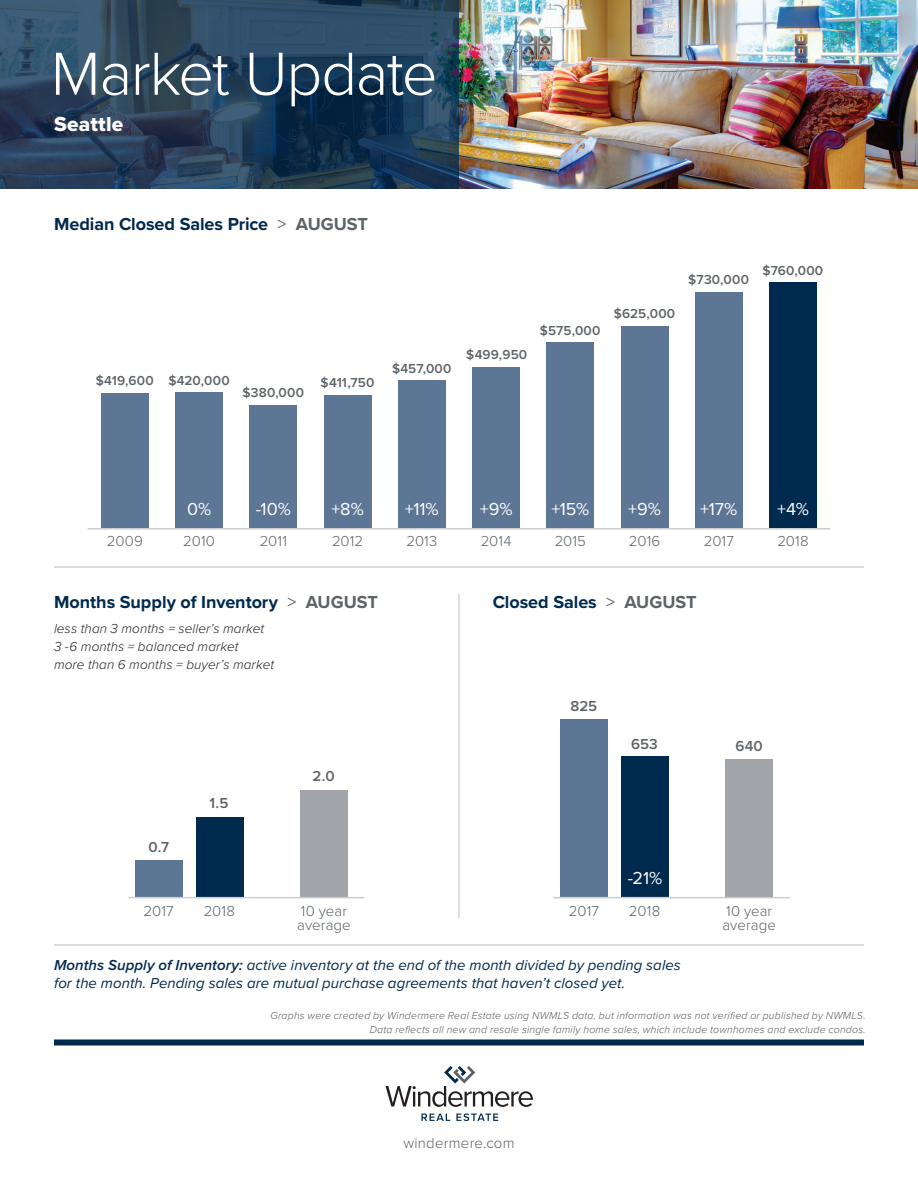
<style>
.page{position:relative;width:918px;height:1188px;background:#fff}
.page>*{position:absolute;margin:0;border:0;box-sizing:border-box;transform-origin:0 0}
.t1{font:300 63px "Proxima Nova";letter-spacing:-.025em;color:#fff}
.t2{font:21px "Proxima Nova Extrabld";letter-spacing:.01em;color:#fff}
.t3{font:700 18px "Proxima Nova";letter-spacing:-.005em;color:#00294e}
.t4{font:18px "Proxima Nova";color:#fff}
.t5{font:italic 15px/18px "Proxima Nova";letter-spacing:.005em;color:#00294e}
.t6{font:300 15px/13.5px "Proxima Nova";letter-spacing:.01em;color:#5e6367}
.t7{font:600 15px "Proxima Nova";letter-spacing:.005em;color:#5e6367}
.t8{font:italic 300 13.5px/18px "Proxima Nova";letter-spacing:.005em;color:#231f20}
.t9{font:600 13.5px "Proxima Nova";letter-spacing:.015em;color:#5e6367}
.t10{font:italic 300 10.5px/13.5px "Proxima Nova";letter-spacing:.02em;color:#57585a;text-align:right}
.s1{font-weight:400;color:#5e6367}
.s2{color:#5e6367}
.s3{font-weight:600}
</style>
<div class="page">
<img style="left:459px;top:0;width:459px;height:189px">
<svg style="left:0;top:0;width:459px;height:189px;background:#25415b"></svg>
<hr style="left:458px;top:594px;width:2px;height:324px;background:#d1d2d4">
<hr style="left:54px;top:566px;width:810px;height:2px;background:#d1d2d4">
<div style="left:101px;top:393px;width:47px;height:136px;background:#5d7696"></div>
<div style="left:135px;top:860px;width:47px;height:38px;background:#5d7696"></div>
<div style="left:176px;top:393px;width:47px;height:136px;background:#5d7696"></div>
<div style="left:250px;top:406px;width:47px;height:123px;background:#5d7696"></div>
<div style="left:324px;top:395px;width:47px;height:134px;background:#5d7696"></div>
<div style="left:398px;top:381px;width:48px;height:148px;background:#5d7696"></div>
<div style="left:472px;top:367px;width:48px;height:162px;background:#5d7696"></div>
<div style="left:547px;top:343px;width:47px;height:186px;background:#5d7696"></div>
<div style="left:621px;top:326px;width:47px;height:203px;background:#5d7696"></div>
<div style="left:695px;top:292px;width:47px;height:237px;background:#5d7696"></div>
<div style="left:770px;top:283px;width:47px;height:246px;background:#00294e"></div>
<hr style="left:88px;top:528px;width:742px;height:2px;background:#cbcdd0">
<div style="left:196px;top:817px;width:47px;height:81px;background:#00294e"></div>
<div style="left:300px;top:790px;width:47px;height:108px;background:#a1a5a9"></div>
<div style="left:560px;top:720px;width:48px;height:178px;background:#5d7696"></div>
<div style="left:621px;top:757px;width:48px;height:141px;background:#00294e"></div>
<div style="left:725px;top:760px;width:48px;height:138px;background:#a1a5a9"></div>
<hr style="left:54px;top:944px;width:810px;height:2px;background:#d1d2d4">
<div style="left:54px;top:1040px;width:810px;height:6px;background:#00294e"></div>
<hr style="left:128px;top:897px;width:236px;height:1px;background:#cbcdd0">
<hr style="left:554px;top:897px;width:236px;height:1px;background:#cbcdd0">
<svg style="left:421px;top:1114px;width:29px;height:7px"></svg>
<svg style="left:456px;top:1113px;width:42px;height:8px"></svg>
<svg style="left:386px;top:1066px;width:147px;height:41px"></svg>
<h1 class="t1" style="left:51px;top:27px;width:388px">Market Update</h1>
<h2 class="t2" style="left:54px;top:109px;width:71px">Seattle</h2>
<h3 class="t3" style="left:54px;top:211px;width:316px">Median Closed Sales Price <span class="s1">&gt;</span> <span class="s2">AUGUST</span></h3>
<p class="t9" style="left:96px;top:370px;width:135px">$419,600 $420,000</p>
<p class="t9" style="left:242px;top:382px;width:63px">$380,000</p>
<p class="t9" style="left:321px;top:373px;width:55px">$411,750</p>
<p class="t9" style="left:392px;top:358px;width:61px">$457,000</p>
<p class="t9" style="left:466px;top:344px;width:62px">$499,950</p>
<p class="t9" style="left:540px;top:320px;width:62px">$575,000</p>
<p class="t9" style="left:614px;top:304px;width:63px">$625,000</p>
<p class="t9" style="left:688px;top:269px;width:62px">$730,000</p>
<p class="t9" style="left:763px;top:260px;width:62px">$760,000</p>
<h3 class="t4" style="left:187px;top:496px;width:26px">0%</h3>
<h3 class="t4" style="left:256px;top:496px;width:37px">-10%</h3>
<h3 class="t4" style="left:331px;top:496px;width:34px">+8%</h3>
<h3 class="t4" style="left:405px;top:496px;width:35px">+11%</h3>
<h3 class="t4" style="left:480px;top:496px;width:34px">+9%</h3>
<h3 class="t4" style="left:551px;top:496px;width:40px">+15%</h3>
<h3 class="t4" style="left:628px;top:496px;width:34px">+9%</h3>
<h3 class="t4" style="left:700px;top:496px;width:39px">+17%</h3>
<h3 class="t4" style="left:777px;top:496px;width:33px">+4%</h3>
<h3 class="t6" style="left:107px;top:533px;width:37px">2009</h3>
<h3 class="t6" style="left:183px;top:533px;width:33px">2010</h3>
<h3 class="t6" style="left:260px;top:533px;width:29px">2011</h3>
<h3 class="t6" style="left:332px;top:533px;width:33px">2012</h3>
<h3 class="t6" style="left:406px;top:533px;width:32px">2013</h3>
<h3 class="t6" style="left:481px;top:533px;width:32px">2014</h3>
<h3 class="t6" style="left:555px;top:533px;width:33px">2015</h3>
<h3 class="t6" style="left:629px;top:533px;width:33px">2016</h3>
<h3 class="t6" style="left:704px;top:533px;width:32px">2017</h3>
<h3 class="t6" style="left:777px;top:533px;width:33px">2018</h3>
<h3 class="t3" style="left:54px;top:589px;width:325px">Months Supply of Inventory <span class="s1">&gt;</span> <span class="s2">AUGUST</span></h3>
<h3 class="t3" style="left:493px;top:589px;width:205px">Closed Sales <span class="s1">&gt;</span> <span class="s2">AUGUST</span></h3>
<p class="t8" style="left:54px;top:619px;width:222px">less than 3 months = seller’s market<br>3 -6 months = balanced market<br>more than 6 months = buyer’s market</p>
<h3 class="t7" style="left:149px;top:836px;width:22px">0.7</h3>
<h3 class="t7" style="left:210px;top:792px;width:20px">1.5</h3>
<h3 class="t7" style="left:313px;top:765px;width:24px">2.0</h3>
<h3 class="t7" style="left:570px;top:695px;width:28px">825</h3>
<h3 class="t7" style="left:631px;top:732px;width:28px">653</h3>
<h3 class="t7" style="left:735px;top:735px;width:29px">640</h3>
<h3 class="t4" style="left:628px;top:865px;width:36px">-21%</h3>
<h3 class="t6" style="left:144px;top:904px;width:32px">2017</h3>
<h3 class="t6" style="left:204px;top:904px;width:33px">2018</h3>
<h3 class="t6" style="left:297px;top:904px;width:55px">10 year average</h3>
<h3 class="t6" style="left:569px;top:904px;width:32px">2017</h3>
<h3 class="t6" style="left:629px;top:904px;width:33px">2018</h3>
<h3 class="t6" style="left:723px;top:904px;width:55px">10 year average</h3>
<h3 class="t5" style="left:54px;top:956px;width:628px"><span class="s3">Months Supply of Inventory:</span> active inventory at the end of the month divided by pending sales for the month. Pending sales are mutual purchase agreements that haven’t closed yet.</h3>
<p class="t10" style="left:270px;top:1008px;width:597px">Graphs were created by Windermere Real Estate using NWMLS data, but information was not verified or published by NWMLS.<br>Data reflects all new and resale single family home sales, which include townhomes and exclude condos.</p>
<h3 class="t6" style="left:403px;top:1135px;width:113px">windermere.com</h3>
</div>
